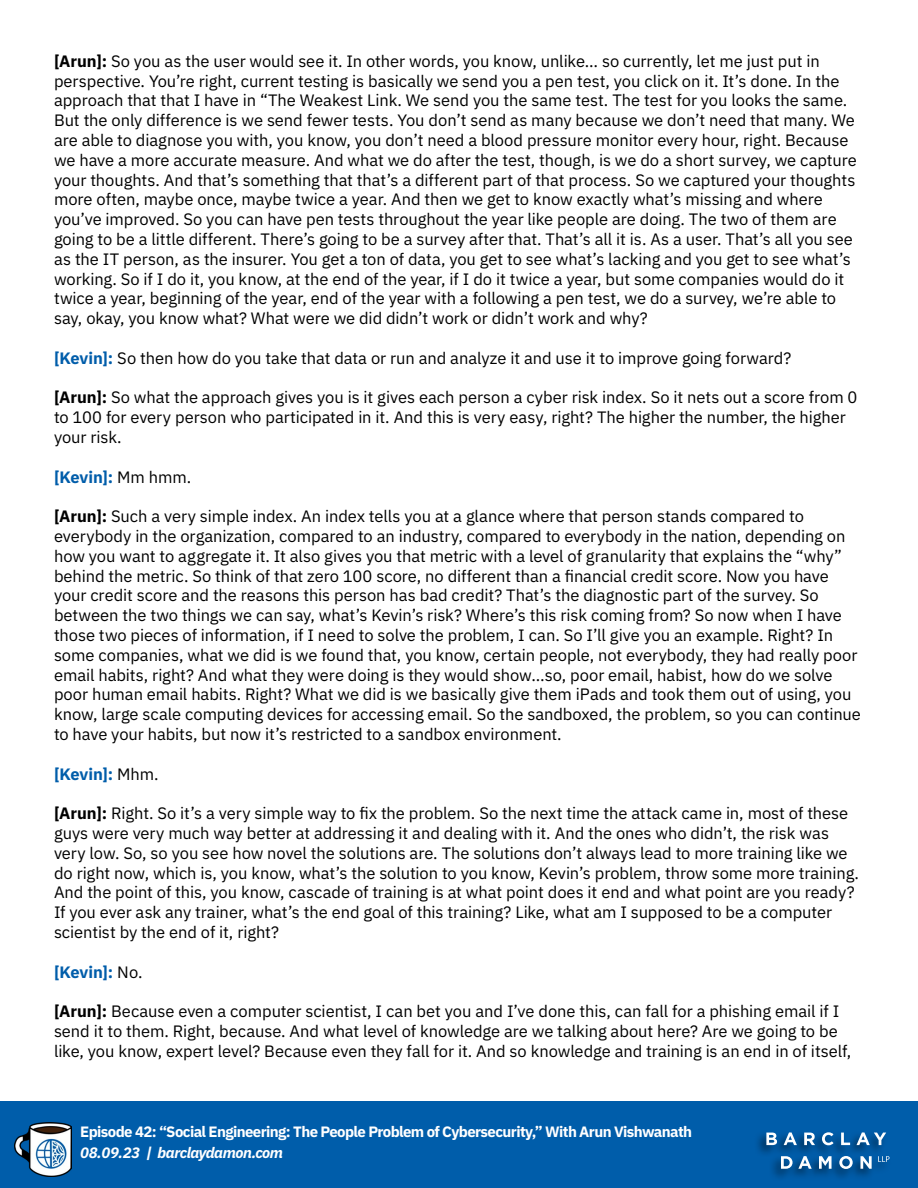
<style>
.page{position:relative;width:918px;height:1188px;background:#fff}
.page>*{position:absolute;margin:0;border:0;box-sizing:border-box;transform-origin:0 0}
.t1{font:16.5px/19.8px "IBM Plex Sans";letter-spacing:-.005em;color:#000}
.t2{font:700 16.5px "IBM Plex Sans";letter-spacing:-.01em;color:#005daa}
.t3{font:700 15px "IBM Plex Sans";letter-spacing:-.04em;color:#fff}
.t4{font:italic 700 15px "IBM Plex Sans";letter-spacing:-.03em;color:#fff}
.s1{font-weight:700}
.s2{font-weight:700;color:#005daa}
.s3{font-weight:400;color:#000}
</style>
<div class="page">
<div style="left:0;top:1102px;width:918px;height:86px;background:#005daa"></div>
<img style="left:15px;top:1123px;width:56px;height:53px">
<div style="left:754px;top:1130px;width:138px;height:51px;background:#000;opacity:.55"></div>
<svg style="left:878px;top:1156px;width:11px;height:6px"></svg>
<svg style="left:766px;top:1133px;width:11px;height:12px"></svg>
<svg style="left:784px;top:1132px;width:13px;height:13px"></svg>
<svg style="left:804px;top:1133px;width:11px;height:12px"></svg>
<svg style="left:822px;top:1132px;width:12px;height:13px"></svg>
<svg style="left:841px;top:1133px;width:9px;height:12px"></svg>
<svg style="left:857px;top:1132px;width:29px;height:13px"></svg>
<svg style="left:781px;top:1156px;width:31px;height:13px"></svg>
<svg style="left:819px;top:1156px;width:13px;height:13px"></svg>
<svg style="left:839px;top:1156px;width:14px;height:13px"></svg>
<svg style="left:860px;top:1156px;width:12px;height:13px"></svg>
<p class="t1" style="left:54px;top:50px;width:804px"><span class="s1">[Arun]:</span> So you as the user would see it. In other words, you know, unlike… so currently, let me just put in perspective. You’re right, current testing is basically we send you a pen test, you click on it. It’s done. In the approach that that I have in “The Weakest Link. We send you the same test. The test for you looks the same.<br>But the only difference is we send fewer tests. You don’t send as many because we don’t need that many. We are able to diagnose you with, you know, you don’t need a blood pressure monitor every hour, right. Because we have a more accurate measure. And what we do after the test, though, is we do a short survey, we capture your thoughts. And that’s something that that’s a different part of that process. So we captured your thoughts more often, maybe once, maybe twice a year. And then we get to know exactly what’s missing and where you’ve improved. So you can have pen tests throughout the year like people are doing. The two of them are going to be a little different. There’s going to be a survey after that. That’s all it is. As a user. That’s all you see as the IT person, as the insurer. You get a ton of data, you get to see what’s lacking and you get to see what’s working. So if I do it, you know, at the end of the year, if I do it twice a year, but some companies would do it twice a year, beginning of the year, end of the year with a following a pen test, we do a survey, we’re able to say, okay, you know what? What were we did didn’t work or didn’t work and why?</p>
<p class="t1" style="left:54px;top:347px;width:739px"><span class="s2">[Kevin]:</span> So then how do you take that data or run and analyze it and use it to improve going forward?</p>
<p class="t1" style="left:54px;top:386px;width:805px"><span class="s1">[Arun]:</span> So what the approach gives you is it gives each person a cyber risk index. So it nets out a score from 0 to 100 for every person who participated in it. And this is very easy, right? The higher the number, the higher your risk.</p>
<p class="t2" style="left:54px;top:464px;width:139px">[Kevin]: <span class="s3">Mm hmm.</span></p>
<p class="t1" style="left:54px;top:505px;width:808px"><span class="s1">[Arun]:</span> Such a very simple index. An index tells you at a glance where that person stands compared to everybody in the organization, compared to an industry, compared to everybody in the nation, depending on how you want to aggregate it. It also gives you that metric with a level of granularity that explains the “why” behind the metric. So think of that zero 100 score, no different than a financial credit score. Now you have your credit score and the reasons this person has bad credit? That’s the diagnostic part of the survey. So between the two things we can say, what’s Kevin’s risk? Where’s this risk coming from? So now when I have those two pieces of information, if I need to solve the problem, I can. So I’ll give you an example. Right? In some companies, what we did is we found that, you know, certain people, not everybody, they had really poor email habits, right? And what they were doing is they would show…so, poor email, habist, how do we solve poor human email habits. Right? What we did is we basically give them iPads and took them out of using, you know, large scale computing devices for accessing email. So the sandboxed, the problem, so you can continue to have your habits, but now it’s restricted to a sandbox environment.</p>
<p class="t2" style="left:54px;top:761px;width:106px">[Kevin]: <span class="s3">Mhm.</span></p>
<p class="t1" style="left:54px;top:802px;width:807px"><span class="s1">[Arun]:</span> Right. So it’s a very simple way to fix the problem. So the next time the attack came in, most of these guys were very much way better at addressing it and dealing with it. And the ones who didn’t, the risk was very low. So, so you see how novel the solutions are. The solutions don’t always lead to more training like we do right now, which is, you know, what’s the solution to you know, Kevin’s problem, throw some more training.<br>And the point of this, you know, cascade of training is at what point does it end and what point are you ready?<br>If you ever ask any trainer, what’s the end goal of this training? Like, what am I supposed to be a computer scientist by the end of it, right?</p>
<p class="t2" style="left:54px;top:959px;width:90px">[Kevin]: <span class="s3">No.</span></p>
<p class="t1" style="left:54px;top:1000px;width:799px"><span class="s1">[Arun]:</span> Because even a computer scientist, I can bet you and I’ve done this, can fall for a phishing email if I send it to them. Right, because. And what level of knowledge are we talking about here? Are we going to be like, you know, expert level? Because even they fall for it. And so knowledge and training is an end in of itself,</p>
<p class="t3" style="left:80px;top:1119px;width:613px">Episode 42: “Social Engineering: The People Problem of Cybersecurity,” With Arun Vishwanath</p>
<p class="t4" style="left:80px;top:1140px;width:204px">08.09.23 | barclaydamon.com</p>
</div>
